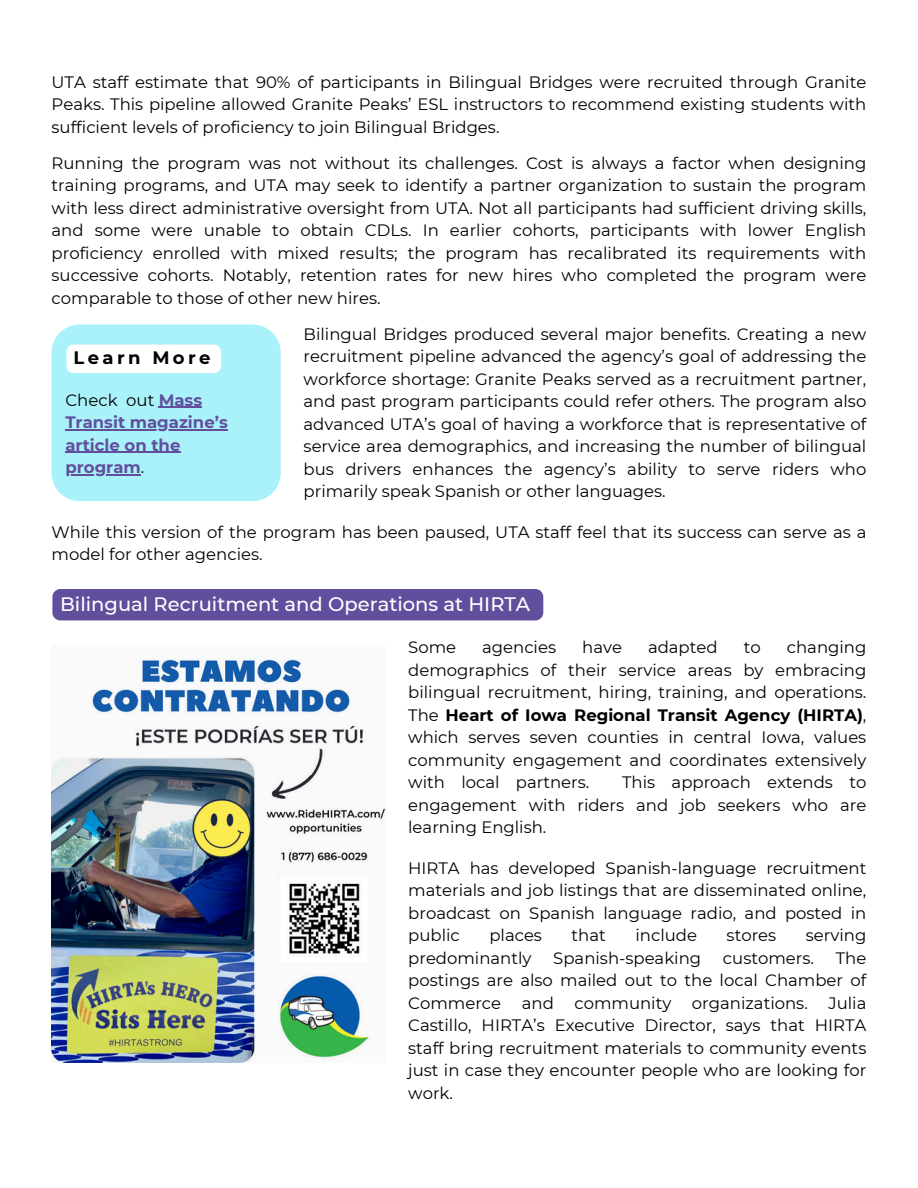
<style>
.page{position:relative;width:918px;height:1188px;background:#fff}
.page>*{position:absolute;margin:0;border:0;box-sizing:border-box;transform-origin:0 0}
.t1{font:500 19.5px "Montserrat";color:#fff}
.t2{font:700 18px "Montserrat";letter-spacing:.185em;color:#000}
.t3{font:16.5px/22.5px "Montserrat";color:#000;text-align:justify}
.t4{font:700 16.5px/22.5px "Montserrat";color:#614f9e}
.s1{font-weight:700;color:#614f9e}
.s2{font-weight:400;color:#000}
.s3{font-weight:700}
</style>
<div class="page">
<div style="left:52px;top:589px;width:491px;height:31px;background:#614f9e;border-radius:8px"></div>
<div style="left:52px;top:324px;width:229px;height:177px;background:#aaf2f9"></div>
<hr style="left:159px;top:407px;width:43px;height:1px;background:#614f9e">
<hr style="left:65px;top:429px;width:163px;height:1px;background:#614f9e">
<hr style="left:65px;top:452px;width:115px;height:1px;background:#614f9e">
<hr style="left:65px;top:474px;width:76px;height:1px;background:#614f9e">
<div style="left:66px;top:345px;width:155px;height:28px;background:#fff;border-radius:7px"></div>
<img style="left:52px;top:659px;width:334px;height:404px">
<p class="t3" style="left:52px;top:70px;width:816px">UTA staff estimate that 90% of participants in Bilingual Bridges were recruited through Granite Peaks. This pipeline allowed Granite Peaks’ ESL instructors to recommend existing students with sufficient levels of proficiency to join Bilingual Bridges.</p>
<p class="t3" style="left:52px;top:151px;width:816px">Running the program was not without its challenges. Cost is always a factor when designing training programs, and UTA may seek to identify a partner organization to sustain the program with less direct administrative oversight from UTA. Not all participants had sufficient driving skills, and some were unable to obtain CDLs. In earlier cohorts, participants with lower English proficiency enrolled with mixed results; the program has recalibrated its requirements with successive cohorts. Notably, retention rates for new hires who completed the program were comparable to those of other new hires.</p>
<p class="t3" style="left:304px;top:323px;width:564px">Bilingual Bridges produced several major benefits. Creating a new recruitment pipeline advanced the agency’s goal of addressing the workforce shortage: Granite Peaks served as a recruitment partner, and past program participants could refer others. The program also advanced UTA’s goal of having a workforce that is representative of service area demographics, and increasing the number of bilingual bus drivers enhances the agency’s ability to serve riders who primarily speak Spanish or other languages.</p>
<h1 class="t3" style="left:52px;top:521px;width:816px">While this version of the program has been paused, UTA staff feel that its success can serve as a model for other agencies.</h1>
<p class="t1" style="left:60px;top:592px;width:472px">Bilingual Recruitment and Operations at HIRTA</p>
<p class="t3" style="left:408px;top:636px;width:49px">Some</p>
<p class="t3" style="left:482px;top:636px;width:75px">agencies</p>
<p class="t3" style="left:582px;top:636px;width:41px">have</p>
<p class="t3" style="left:648px;top:636px;width:71px">adapted</p>
<p class="t3" style="left:744px;top:636px;width:19px">to</p>
<p class="t2" style="left:74px;top:346px;width:138px">Learn More</p>
<p class="t3" style="left:65px;top:388px;width:138px">Check out <span class="s1">Mass</span></p>
<p class="t4" style="left:65px;top:411px;width:164px">Transit magazine’s article on the</p>
<p class="t4" style="left:65px;top:456px;width:80px">program<span class="s2">.</span></p>
<p class="t3" style="left:408px;top:636px;width:460px;text-indent:379px">changing demographics of their service areas by embracing bilingual recruitment, hiring, training, and operations.<br>The <span class="s3">Heart of Iowa Regional Transit Agency (HIRTA)</span>, which serves seven counties in central Iowa, values community engagement and coordinates extensively with local partners.</p>
<p class="t3" style="left:408px;top:771px;width:460px;text-indent:214px">This approach extends to engagement with riders and job seekers who are learning English.</p>
<p class="t3" style="left:408px;top:857px;width:460px">HIRTA has developed Spanish-language recruitment materials and job listings that are disseminated online, broadcast on Spanish language radio, and posted in public</p>
<p class="t3" style="left:489px;top:924px;width:54px">places</p>
<p class="t3" style="left:572px;top:924px;width:36px">that</p>
<p class="t3" style="left:635px;top:924px;width:63px">include</p>
<p class="t3" style="left:727px;top:924px;width:51px">stores</p>
<p class="t3" style="left:806px;top:924px;width:62px">serving</p>
<p class="t3" style="left:408px;top:947px;width:125px">predominantly</p>
<p class="t3" style="left:553px;top:947px;width:149px">Spanish-speaking</p>
<p class="t3" style="left:723px;top:947px;width:93px">customers.</p>
<p class="t3" style="left:408px;top:947px;width:460px;text-indent:428px">The postings are also mailed out to the local Chamber of Commerce and community organizations. Julia Castillo, HIRTA’s Executive Director, says that HIRTA staff bring recruitment materials to community events just in case they encounter people who are looking for work.</p>
</div>
